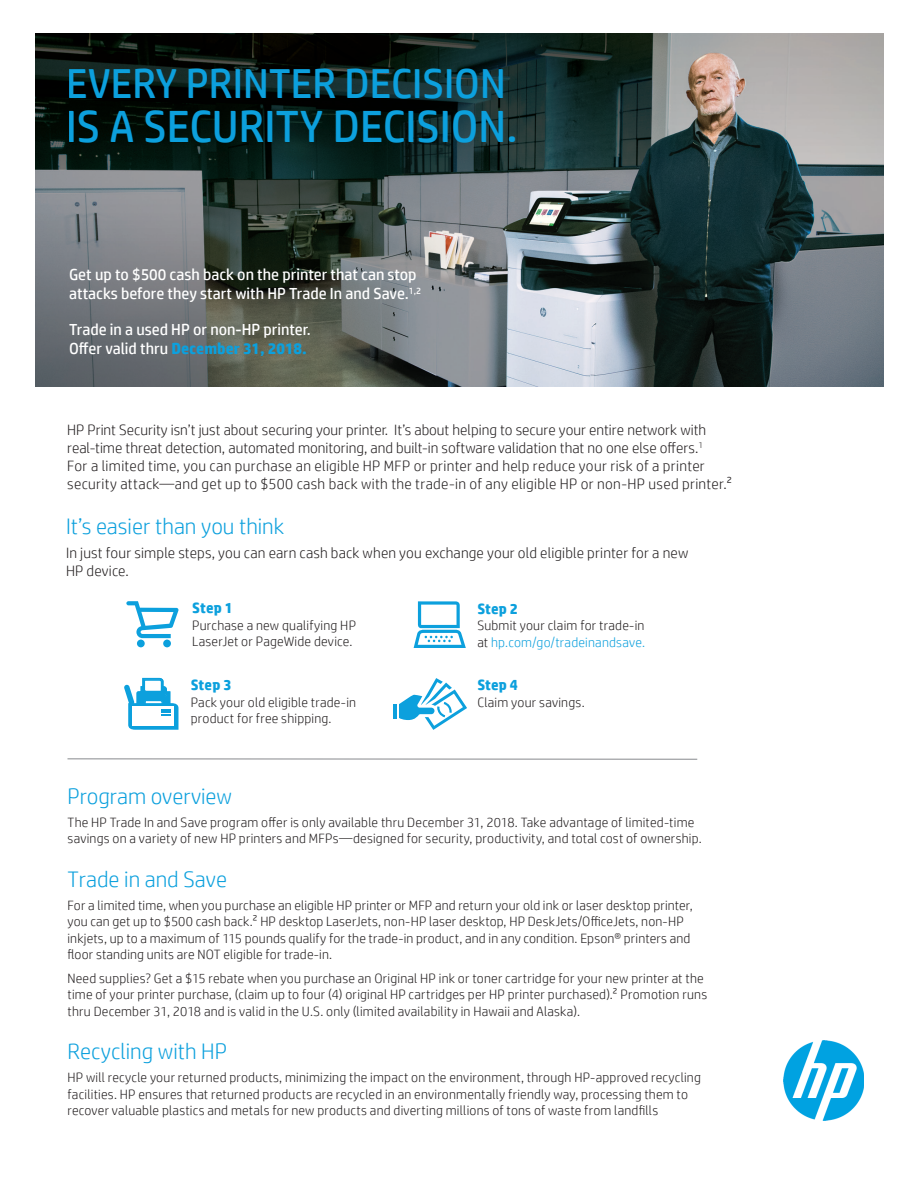
<style>
.page{position:relative;width:918px;height:1188px;background:#fff}
.page>*{position:absolute;margin:0;border:0;box-sizing:border-box;transform-origin:0 0}
.t1{font:45.15px "HP Simplified";color:#0ca0dd}
.t2{font:42px "HP Simplified";color:#0ca0dd}
.t3{font:300 22.5px "HP Simplified";color:#0ca0dd}
.t4{font:16.05px/19.2px "HP Simplified";color:#fff}
.t5{font:300 15px/18px "HP Simplified";letter-spacing:.01em;color:#231f20}
.t6{font:700 15px "HP Simplified";letter-spacing:.01em;color:#0ca0dd}
.t7{font:300 13.5px/16.5px "HP Simplified";letter-spacing:.015em;color:#231f20}
.s1{font-weight:700;color:#0ca0dd}
.s2{color:#0ca0dd}
</style>
<div class="page">
<img style="left:36px;top:34px;width:848px;height:353px">
<img style="left:784px;top:1040px;width:80px;height:80px">
<hr style="left:68px;top:758px;width:629px;height:2px;background:#87898d">
<div style="left:163px;top:640px;width:8px;height:7px;background:#0ca0dd;border-radius:50%"></div>
<svg style="left:126px;top:601px;width:53px;height:45px"></svg>
<svg style="left:124px;top:677px;width:54px;height:53px"></svg>
<svg style="left:414px;top:601px;width:52px;height:47px"></svg>
<svg style="left:399px;top:678px;width:68px;height:52px"></svg>
<hr style="left:393px;top:704px;width:4px;height:14px;background:#0ca0dd">
<h2 class="t2" style="left:66px;top:59px;width:441px">EVERY PRINTER DECISION</h2>
<h1 class="t1" style="left:66px;top:100px;width:453px">IS A SECURITY DECISION.</h1>
<p class="t4" style="left:69px;top:264px;width:354px">Get up to $500 cash back on the printer that can stop attacks before they start with HP Trade In and Save.<sup>1,2</sup></p>
<p class="t4" style="left:69px;top:319px;width:243px">Trade in a used HP or non-HP printer.<br>Offer valid thru <span class="s1">December 31, 2018.</span></p>
<p class="t5" style="left:67px;top:420px;width:667px">HP Print Security isn’t just about securing your printer. It’s about helping to secure your entire network with real-time threat detection, automated monitoring, and built-in software validation that no one else offers.<sup>1<br></sup>For a limited time, you can purchase an eligible HP MFP or printer and help reduce your risk of a printer security attack—and get up to $500 cash back with the trade-in of any eligible HP or non-HP used printer.2</p>
<h3 class="t3" style="left:66px;top:513px;width:220px">It’s easier than you think</h3>
<p class="t5" style="left:66px;top:544px;width:624px">In just four simple steps, you can earn cash back when you exchange your old eligible printer for a new<br>HP device.</p>
<p class="t6" style="left:192px;top:599px;width:42px">Step 1</p>
<p class="t7" style="left:192px;top:617px;width:165px">Purchase a new qualifying HP<br>LaserJet or PageWide device.</p>
<p class="t6" style="left:191px;top:676px;width:42px">Step 3</p>
<p class="t7" style="left:191px;top:693px;width:167px">Pack your old eligible trade-in product for free shipping.</p>
<p class="t6" style="left:477px;top:600px;width:42px">Step 2</p>
<p class="t7" style="left:477px;top:617px;width:169px">Submit your claim for trade-in at <span class="s2">hp.com/go/tradeinandsave.</span></p>
<p class="t6" style="left:477px;top:676px;width:42px">Step 4</p>
<p class="t7" style="left:477px;top:694px;width:109px">Claim your savings.</p>
<h3 class="t3" style="left:68px;top:783px;width:166px">Program overview</h3>
<p class="t7" style="left:68px;top:814px;width:636px">The HP Trade In and Save program offer is only available thru December 31, 2018. Take advantage of limited-time savings on a variety of new HP printers and MFPs—designed for security, productivity, and total cost of ownership.</p>
<h3 class="t3" style="left:68px;top:866px;width:161px">Trade in and Save</h3>
<p class="t7" style="left:68px;top:897px;width:627px">For a limited time, when you purchase an eligible HP printer or MFP and return your old ink or laser desktop printer, you can get up to $500 cash back.2 HP desktop LaserJets, non-HP laser desktop, HP DeskJets/OfficeJets, non-HP inkjets, up to a maximum of 115 pounds qualify for the trade-in product, and in any condition. Epson® printers and floor standing units are NOT eligible for trade-in.</p>
<p class="t7" style="left:68px;top:969px;width:641px">Need supplies? Get a $15 rebate when you purchase an Original HP ink or toner cartridge for your new printer at the time of your printer purchase, (claim up to four (4) original HP cartridges per HP printer purchased).2 Promotion runs thru December 31, 2018 and is valid in the U.S. only (limited availability in Hawaii and Alaska).</p>
<h3 class="t3" style="left:68px;top:1038px;width:161px">Recycling with HP</h3>
<p class="t7" style="left:68px;top:1069px;width:635px">HP will recycle your returned products, minimizing the impact on the environment, through HP-approved recycling facilities. HP ensures that returned products are recycled in an environmentally friendly way, processing them to recover valuable plastics and metals for new products and diverting millions of tons of waste from landfills</p>
</div>
